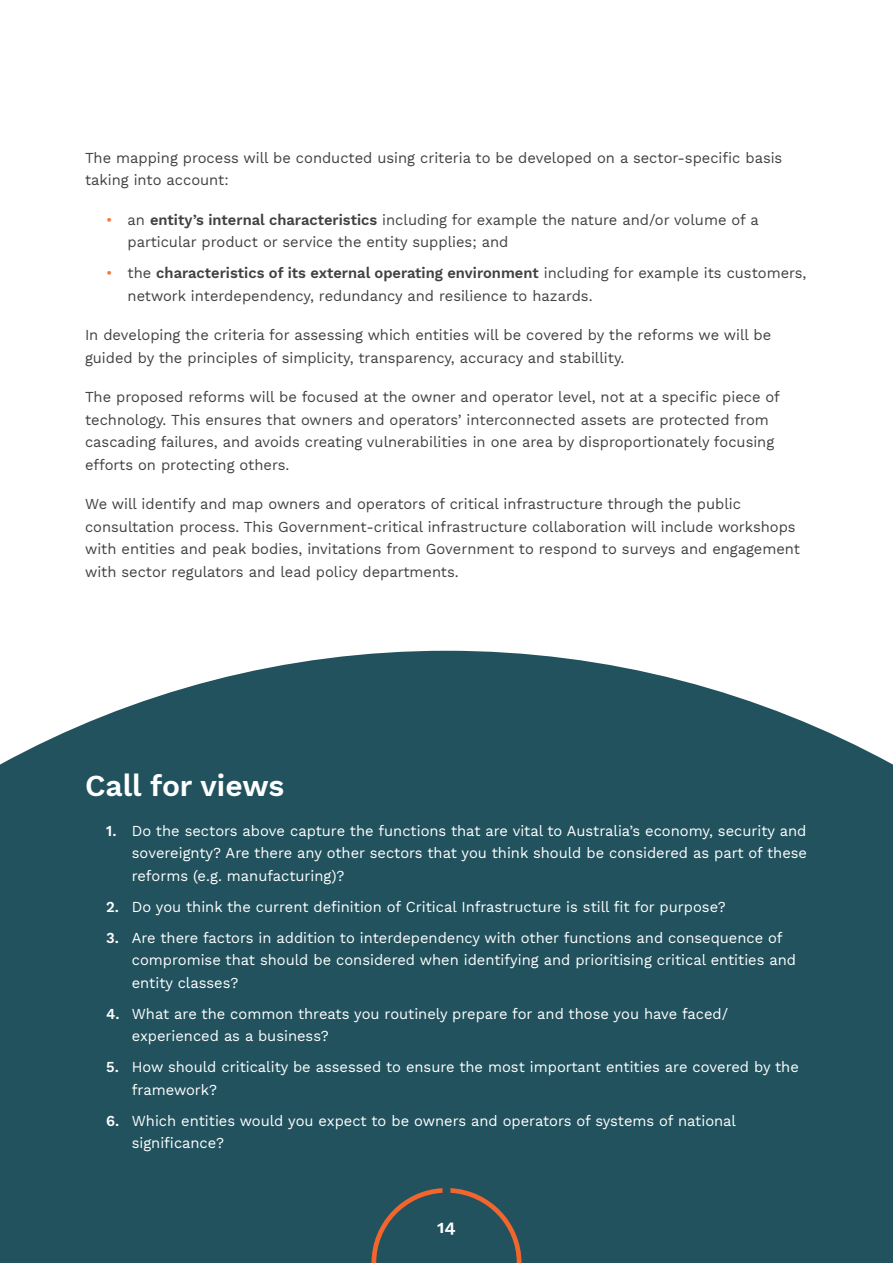
<style>
.page{position:relative;width:893px;height:1263px;background:#fff}
.page>*{position:absolute;margin:0;border:0;box-sizing:border-box;transform-origin:0 0}
.Heading_2{font:600 30px "Work Sans";color:#fff}
.t1{font:600 18px "Work Sans";color:#fff}
.Body{font:15px/22.5px "Work Sans";color:#414042}
.t2{font:15px/22.5px "Work Sans";color:#fff}
.s1{color:#f4753d}
.s2{font-weight:600}
</style>
<div class="page">
<div style="left:0;top:651px;width:893px;height:612px;background:#21525e"></div>
<svg style="left:371px;top:1188px;width:150px;height:75px;background:#345359"></svg>
<p class="Body" style="left:85px;top:146px;width:699px">The mapping process will be conducted using criteria to be developed on a sector-specific basis taking into account:</p>
<p class="Body" style="left:128px;top:208px;width:633px;text-indent:-21px"><span class="s1">•</span> an <span class="s2">entity’s internal characteristics</span> including for example the nature and/or volume of a particular product or service the entity supplies; and</p>
<p class="Body" style="left:128px;top:261px;width:680px;text-indent:-21px"><span class="s1">•</span> the <span class="s2">characteristics of its external operating environment</span> including for example its customers, network interdependency, redundancy and resilience to hazards.</p>
<p class="Body" style="left:85px;top:323px;width:688px">In developing the criteria for assessing which entities will be covered by the reforms we will be guided by the principles of simplicity, transparency, accuracy and stabillity.</p>
<p class="Body" style="left:85px;top:385px;width:696px">The proposed reforms will be focused at the owner and operator level, not at a specific piece of technology. This ensures that owners and operators’ interconnected assets are protected from cascading failures, and avoids creating vulnerabilities in one area by disproportionately focusing efforts on protecting others.</p>
<p class="Body" style="left:85px;top:492px;width:716px">We will identify and map owners and operators of critical infrastructure through the public consultation process. This Government-critical infrastructure collaboration will include workshops with entities and peak bodies, invitations from Government to respond to surveys and engagement with sector regulators and lead policy departments.</p>
<h2 class="Heading_2" style="left:85px;top:763px;width:201px">Call for views</h2>
<p class="t2" style="left:132px;top:819px;width:677px;text-align:justify;text-indent:-26px"><span class="s2">1.</span> Do the sectors above capture the functions that are vital to Australia’s economy, security and sovereignty? Are there any other sectors that you think should be considered as part of these reforms (e.g. manufacturing)?</p>
<p class="t2" style="left:106px;top:895px;width:621px"><span class="s2">2.</span> Do you think the current definition of Critical Infrastructure is still fit for purpose?</p>
<p class="t2" style="left:132px;top:926px;width:666px;text-indent:-26px"><span class="s2">3.</span> Are there factors in addition to interdependency with other functions and consequence of compromise that should be considered when identifying and prioritising critical entities and entity classes?</p>
<p class="t2" style="left:132px;top:1002px;width:598px;text-indent:-26px"><span class="s2">4.</span> What are the common threats you routinely prepare for and those you have faced/ experienced as a business?</p>
<p class="t2" style="left:132px;top:1055px;width:668px;text-indent:-26px"><span class="s2">5.</span> How should criticality be assessed to ensure the most important entities are covered by the framework?</p>
<p class="t2" style="left:132px;top:1109px;width:606px;text-indent:-26px"><span class="s2">6.</span> Which entities would you expect to be owners and operators of systems of national significance?</p>
<p class="t1" style="left:437px;top:1213px;width:20px">14</p>
</div>
